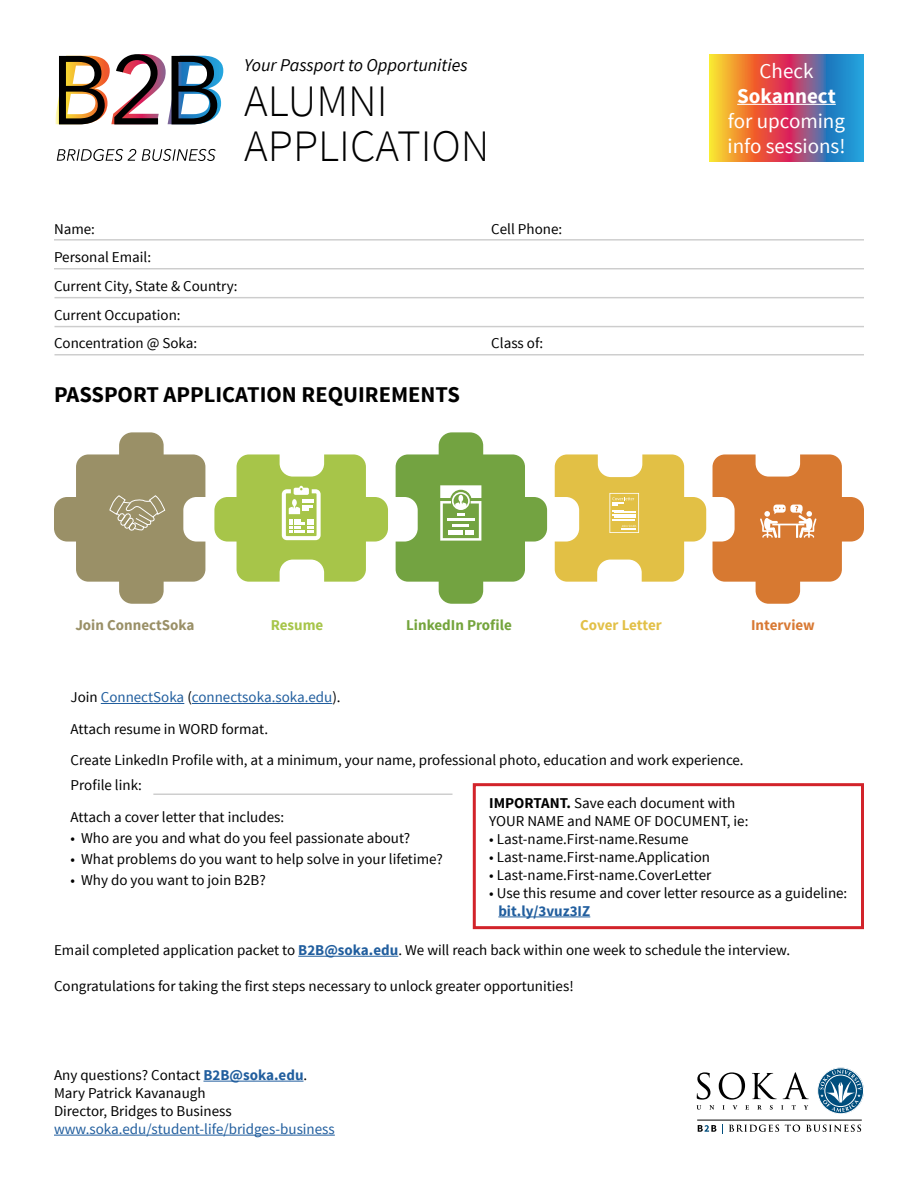
<style>
.page{position:relative;width:918px;height:1188px;background:#fff}
.page>*{position:absolute;margin:0;border:0;box-sizing:border-box;transform-origin:0 0}
.t1{font:300 45px/45px "Source Sans Pro";color:#000}
.t2{font:700 22.5px "Source Sans Pro";color:#000}
.t3{font:21px/25.2px "Source Sans Pro";color:#fff}
.t4{font:700 21px "Source Sans Pro";color:#fff}
.t5{font:italic 18px "Source Sans Pro";color:#000}
.t6{font:15px/31.5px "Source Sans Pro";color:#000}
.t7{font:15px "Source Sans Pro";color:#215e9e}
.t8{font:700 15px "Source Sans Pro";color:#9a9067}
.t9{font:700 15px "Source Sans Pro";color:#74a43c}
.t10{font:700 15px "Source Sans Pro";color:#215e9e}
.t11{font:700 15px "Source Sans Pro";letter-spacing:-.01em;color:#e2c047}
.t12{font:700 15px "Source Sans Pro";color:#d87934}
.t13{font:700 15px "Source Sans Pro";color:#a7c54a}
.s1{color:#215e9e}
.s2{font-weight:700}
.s3{font-weight:700;color:#215e9e}
</style>
<div class="page">
<hr style="left:101px;top:703px;width:83px;height:1px;background:#215e9e">
<hr style="left:192px;top:703px;width:140px;height:1px;background:#215e9e">
<hr style="left:298px;top:956px;width:100px;height:1px;background:#215e9e">
<hr style="left:54px;top:239px;width:810px;height:2px;background:#000">
<hr style="left:54px;top:268px;width:810px;height:1px;background:#000">
<hr style="left:54px;top:297px;width:810px;height:1px;background:#000">
<hr style="left:54px;top:326px;width:810px;height:1px;background:#000">
<hr style="left:54px;top:354px;width:810px;height:2px;background:#000">
<img style="left:55px;top:54px;width:168px;height:70px">
<svg style="left:57px;top:149px;width:79px;height:12px"></svg>
<svg style="left:142px;top:149px;width:74px;height:12px"></svg>
<svg style="left:820px;top:1070px;width:42px;height:42px"></svg>
<div style="left:817px;top:1067px;width:47px;height:47px;border:1px solid #fff;border-radius:50%"></div>
<svg style="left:697px;top:1072px;width:112px;height:38px"></svg>
<hr style="left:697px;top:1120px;width:165px;height:1px;background:#000">
<svg style="left:698px;top:1125px;width:18px;height:7px"></svg>
<svg style="left:729px;top:1125px;width:50px;height:7px"></svg>
<svg style="left:785px;top:1125px;width:15px;height:7px"></svg>
<svg style="left:806px;top:1125px;width:55px;height:7px"></svg>
<svg style="left:54px;top:432px;width:151px;height:172px"></svg>
<svg style="left:396px;top:432px;width:151px;height:172px"></svg>
<hr style="left:447px;top:518px;width:28px;height:3px;background:#fff">
<div style="left:448px;top:530px;width:15px;height:5px;background:#fff"></div>
<div style="left:466px;top:530px;width:8px;height:5px;background:#fff"></div>
<hr style="left:452px;top:524px;width:17px;height:3px;background:#fff">
<svg style="left:555px;top:454px;width:151px;height:128px"></svg>
<svg style="left:713px;top:454px;width:151px;height:150px"></svg>
<svg style="left:214px;top:454px;width:174px;height:128px"></svg>
<hr style="left:203px;top:1081px;width:101px;height:1px;background:#215e9e">
<hr style="left:54px;top:1135px;width:281px;height:1px;background:#215e9e">
<hr style="left:153px;top:793px;width:300px;height:2px;background:#000">
<hr style="left:498px;top:917px;width:92px;height:1px;background:#215e9e">
<div style="left:473px;top:783px;width:391px;height:146px;border:3px solid #d2232a"></div>
<svg style="left:709px;top:54px;width:155px;height:107px;background:#a57670"></svg>
<hr style="left:737px;top:104px;width:99px;height:1px;background:#fff">
<p class="t5" style="left:244px;top:54px;width:225px">Your Passport to Opportunities</p>
<h1 class="t1" style="left:244px;top:79px;width:247px">ALUMNI<br>APPLICATION</h1>
<p class="t6" style="left:54px;top:214px;width:185px;line-height:29px">Name:<br>Personal Email:<br>Current City, State &amp; Country:</p>
<p class="t6" style="left:491px;top:213px;width:72px">Cell Phone:</p>
<p class="t6" style="left:54px;top:300px;width:128px">Current Occupation:</p>
<p class="t6" style="left:491px;top:328px;width:53px">Class of:</p>
<h2 class="t2" style="left:54px;top:380px;width:408px">PASSPORT APPLICATION REQUIREMENTS</h2>
<p class="t6" style="left:54px;top:328px;width:145px">Concentration @ Soka:</p>
<h3 class="t3" style="left:760px;top:58px;width:55px">Check</h3>
<h3 class="t4" style="left:737px;top:82px;width:100px">Sokannect</h3>
<h3 class="t3" style="left:728px;top:109px;width:119px">for upcoming info sessions!</h3>
<p class="t8" style="left:75px;top:615px;width:121px">Join ConnectSoka</p>
<p class="t13" style="left:271px;top:615px;width:54px">Resume</p>
<p class="t9" style="left:406px;top:615px;width:107px">LinkedIn Profile</p>
<p class="t11" style="left:580px;top:615px;width:83px">Cover Letter</p>
<p class="t12" style="left:751px;top:615px;width:65px">Interview</p>
<p class="t6" style="left:71px;top:682px;width:675px">Join <span class="s1">ConnectSoka</span> (<span class="s1">connectsoka.soka.edu</span>).<br>Attach resume in WORD format.<br>Create LinkedIn Profile with, at a minimum, your name, professional photo, education and work experience.</p>
<p class="t6" style="left:71px;top:770px;width:215px">Profile link:<br>Attach a cover letter that includes:</p>
<p class="t6" style="left:71px;top:822px;width:341px">• Who are you and what do you feel passionate about?</p>
<p class="t6" style="left:71px;top:843px;width:374px">• What problems do you want to help solve in your lifetime?</p>
<p class="t6" style="left:71px;top:864px;width:197px">• Why do you want to join B2B?</p>
<p class="t6" style="left:489px;top:794px;width:261px;line-height:18px"><span class="s2">IMPORTANT.</span> Save each document with<br>YOUR NAME and NAME OF DOCUMENT, ie:</p>
<p class="t6" style="left:489px;top:823px;width:201px">• Last-name.First-name.Resume</p>
<p class="t6" style="left:489px;top:841px;width:222px">• Last-name.First-name.Application</p>
<p class="t6" style="left:489px;top:859px;width:224px">• Last-name.First-name.CoverLetter</p>
<p class="t6" style="left:489px;top:877px;width:360px">• Use this resume and cover letter resource as a guideline:</p>
<p class="t10" style="left:498px;top:901px;width:93px">bit.ly/3vuz3IZ</p>
<p class="t6" style="left:54px;top:935px;width:738px">Email completed application packet to <span class="s3">B2B@soka.edu</span>. We will reach back within one week to schedule the interview.</p>
<p class="t6" style="left:54px;top:971px;width:521px">Congratulations for taking the first steps necessary to unlock greater opportunities!</p>
<p class="t6" style="left:54px;top:1066px;width:255px;line-height:18px">Any questions? Contact <span class="s3">B2B@soka.edu</span>.<br>Mary Patrick Kavanaugh<br>Director, Bridges to Business</p>
<p class="t7" style="left:54px;top:1120px;width:282px">www.soka.edu/student-life/bridges-business</p>
</div>
